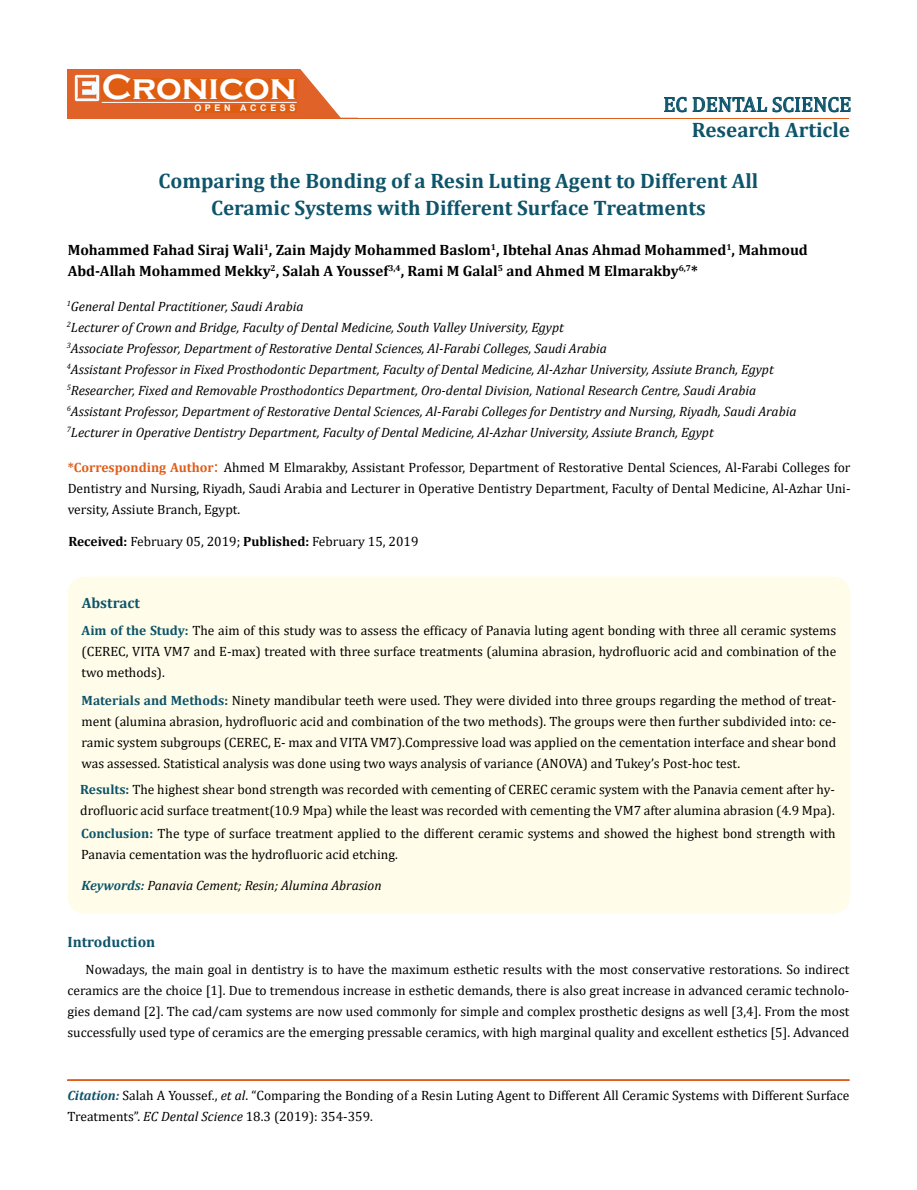
<style>
.page{position:relative;width:917px;height:1190px;background:#fff}
.page>*{position:absolute;margin:0;border:0;box-sizing:border-box;transform-origin:0 0}
.t1{font:700 36px "Copperplate Gothic";color:#fff}
.t2{font:700 21px/27px "Cambria";color:#0e546a;text-align:center}
.t3{font:21px "Cambria";color:#0e546a}
.t4{font:700 15px/21px "Cambria";color:#000}
.t5{font:700 15px "Cambria";color:#0e546a}
.t6{font:13.5px/21px "Cambria";color:#000;text-align:justify}
.t7{font:italic 13.5px/21px "Cambria";color:#000}
.t8{font:700 9px "Arial";letter-spacing:.4em;color:#fff}
.s1{font-weight:700;color:#e05d1a}
.s2{font-size:18px;color:#e05d1a}
.s3{font-weight:700}
.s4{font-weight:700;color:#0e546a}
.s5{font-weight:700;font-style:italic;color:#0e546a}
.s6{font-style:italic}
</style>
<div class="page">
<div style="left:67px;top:70px;width:290px;height:49px;background:#e06228"></div>
<svg style="left:300px;top:69px;width:58px;height:49px"></svg>
<img style="left:75px;top:75px;width:24px;height:26px">
<div style="left:102px;top:79px;width:195px;height:21px;background:#df5d11"></div>
<div style="left:194px;top:105px;width:103px;height:7px;background:#df5d11"></div>
<svg style="left:664px;top:97px;width:186px;height:15px"></svg>
<hr style="left:102px;top:102px;width:194px;height:1px;background:#fff">
<hr style="left:279px;top:118px;width:569px;height:1px;background:#e05d1a">
<hr style="left:67px;top:1080px;width:782px;height:1px;background:#e05d1a">
<div style="left:67px;top:1079px;width:782px;height:1px;border:1px solid #e05d1a"></div>
<div style="left:67px;top:576px;width:783px;height:338px;background:#fffde9;border-radius:18px"></div>
<h1 class="t1" style="left:102px;top:68px;width:196px">Cronicon</h1>
<p class="t8" style="left:194px;top:102px;width:103px">OPEN ACCESS</p>
<h2 class="t3" style="left:663px;top:92px;width:189px">EC DENTAL SCIENCE</h2>
<h2 class="t2" style="left:692px;top:116px;width:160px">Research Article</h2>
<h2 class="t2" style="left:158px;top:166px;width:601px">Comparing the Bonding of a Resin Luting Agent to Different All<br>Ceramic Systems with Different Surface Treatments</h2>
<p class="t4" style="left:68px;top:239px;width:741px">Mohammed Fahad Siraj Wali<sup>1</sup>, Zain Majdy Mohammed Baslom<sup>1</sup>, Ibtehal Anas Ahmad Mohammed<sup>1</sup>, Mahmoud<br>Abd-Allah Mohammed Mekky<sup>2</sup>, Salah A Youssef<sup>3,4</sup>, Rami M Galal<sup>5</sup> and Ahmed M Elmarakby<sup>6,7</sup>*</p>
<p class="t7" style="left:67px;top:295px;width:731px"><sup>1</sup>General Dental Practitioner, Saudi Arabia<br><sup>2</sup>Lecturer of Crown and Bridge, Faculty of Dental Medicine, South Valley University, Egypt<br><sup>3</sup>Associate Professor, Department of Restorative Dental Sciences, Al-Farabi Colleges, Saudi Arabia<br><sup>4</sup>Assistant Professor in Fixed Prosthodontic Department, Faculty of Dental Medicine, Al-Azhar University, Assiute Branch, Egypt <sup>5</sup>Researcher, Fixed and Removable Prosthodontics Department, Oro-dental Division, National Research Centre, Saudi Arabia <sup>6</sup>Assistant Professor, Department of Restorative Dental Sciences, Al-Farabi Colleges for Dentistry and Nursing, Riyadh, Saudi Arabia <sup>7</sup>Lecturer in Operative Dentistry Department, Faculty of Dental Medicine, Al-Azhar University, Assiute Branch, Egypt</p>
<p class="t6" style="left:68px;top:456px;width:784px"><span class="s1">*Corresponding Author</span><span class="s2">:</span> Ahmed M Elmarakby, Assistant Professor, Department of Restorative Dental Sciences, Al-Farabi Colleges for Dentistry and Nursing, Riyadh, Saudi Arabia and Lecturer in Operative Dentistry Department, Faculty of Dental Medicine, Al-Azhar Uni&shy;versity, Assiute Branch, Egypt.</p>
<p class="t6" style="left:68px;top:531px;width:351px"><span class="s3">Received:</span> February 05, 2019; <span class="s3">Published:</span> February 15, 2019</p>
<p class="t5" style="left:82px;top:592px;width:60px">Abstract</p>
<p class="t6" style="left:82px;top:620px;width:756px"><span class="s4">Aim of the Study:</span> The aim of this study was to assess the efficacy of Panavia luting agent bonding with three all ceramic systems (CEREC, VITA VM7 and E-max) treated with three surface treatments (alumina abrasion, hydrofluoric acid and combination of the two methods).</p>
<p class="t6" style="left:82px;top:690px;width:756px"><span class="s4">Materials and Methods:</span> Ninety mandibular teeth were used. They were divided into three groups regarding the method of treat&shy;ment (alumina abrasion, hydrofluoric acid and combination of the two methods). The groups were then further subdivided into: ce&shy;ramic system subgroups (CEREC, E- max and VITA VM7).Compressive load was applied on the cementation interface and shear bond was assessed. Statistical analysis was done using two ways analysis of variance (ANOVA) and Tukey’s Post-hoc test.</p>
<p class="t6" style="left:80px;top:779px;width:756px"><span class="s4">Results:</span> The highest shear bond strength was recorded with cementing of CEREC ceramic system with the Panavia cement after hy&shy;drofluoric acid surface treatment(10.9 Mpa) while the least was recorded with cementing the VM7 after alumina abrasion (4.9 Mpa).</p>
<p class="t6" style="left:81px;top:822px;width:756px"><span class="s4">Conclusion:</span> The type of surface treatment applied to the different ceramic systems and showed the highest bond strength with<br>Panavia cementation was the hydrofluoric acid etching.</p>
<p class="t7" style="left:82px;top:874px;width:301px"><span class="s4">Keywords:</span> Panavia Cement; Resin; Alumina Abrasion</p>
<p class="t5" style="left:67px;top:930px;width:89px">Introduction</p>
<p class="t6" style="left:67px;top:958px;width:783px;text-indent:18px">Nowadays, the main goal in dentistry is to have the maximum esthetic results with the most conservative restorations. So indirect ceramics are the choice [1]. Due to tremendous increase in esthetic demands, there is also great increase in advanced ceramic technolo&shy;gies demand [2]. The cad/cam systems are now used commonly for simple and complex prosthetic designs as well [3,4]. From the most successfully used type of ceramics are the emerging pressable ceramics, with high marginal quality and excellent esthetics [5]. Advanced</p>
<p class="t6" style="left:67px;top:1084px;width:783px"><span class="s5">Citation:</span> Salah A Youssef., <span class="s6">et al</span>. “Comparing the Bonding of a Resin Luting Agent to Different All Ceramic Systems with Different Surface<br>Treatments”. <span class="s6">EC Dental Science</span> 18.3 (2019): 354-359.</p>
</div>
